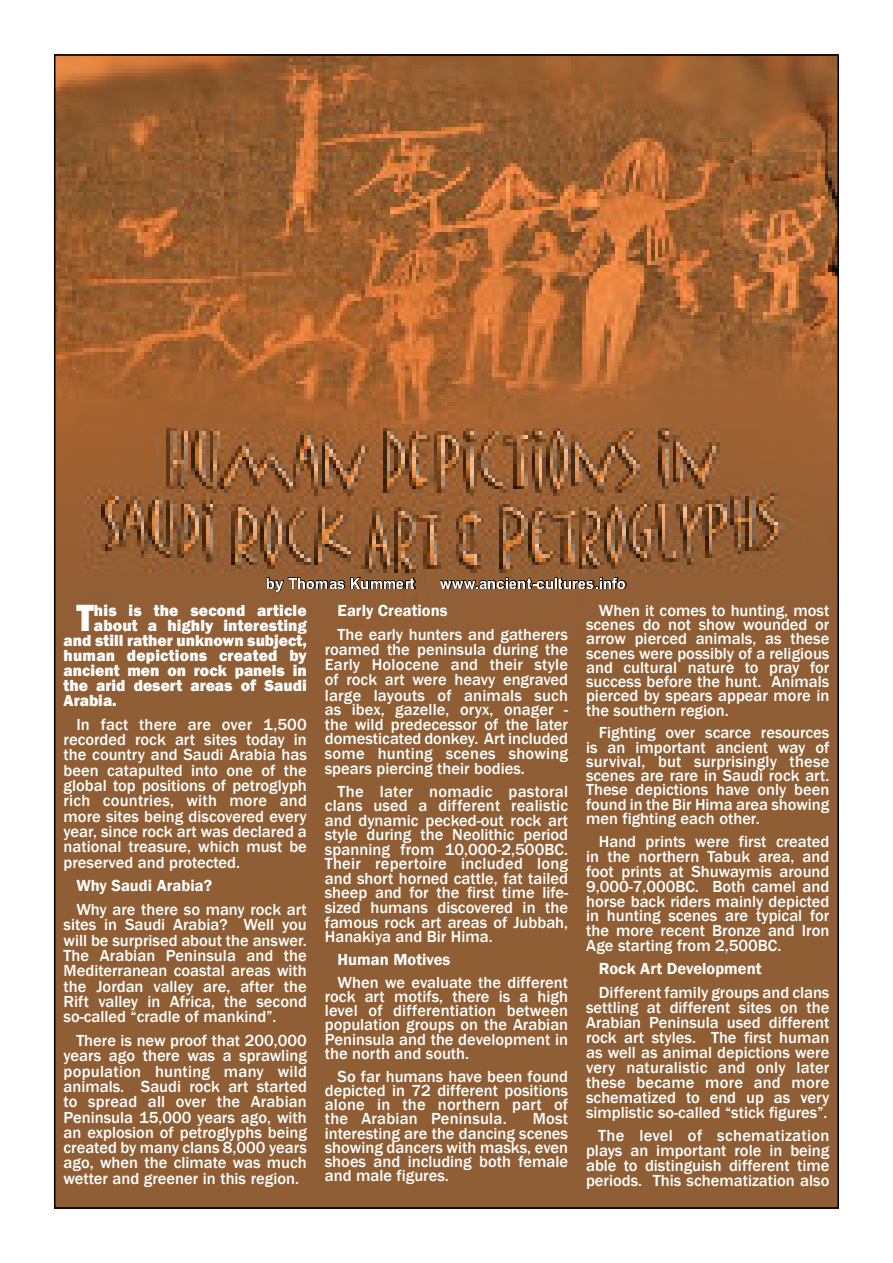
<style>
.page{position:relative;width:893px;height:1263px;background:#fff}
.page>*{position:absolute;margin:0;border:0;box-sizing:border-box;transform-origin:0 0}
.t1{font:800 39px "Franklin Gothic";color:#fff;scale:.96 1}
.t2{font:500 16.5px/15.3px "Franklin Gothic";color:#fff;text-align:justify}
.t3{font:800 16.5px "Franklin Gothic";color:#fff;scale:.96 1}
.t4{font:600 16.5px "Franklin Gothic";color:#fff}
</style>
<div class="page">
<img style="left:57px;top:57px;width:779px;height:1149px">
<svg style="left:267px;top:577px;width:360px;height:15px;background:#664125"></svg>
<h1 class="t1" style="left:76px;top:602px;width:20px">T</h1>
<p class="t3" style="left:94px;top:603px;width:223px">his is the second article</p>
<p class="t3" style="left:94px;top:618px;width:223px">about a highly interesting</p>
<p class="t3" style="left:64px;top:633px;width:255px">and still rather unknown subject,</p>
<p class="t3" style="left:64px;top:648px;width:255px">human depictions created by</p>
<p class="t3" style="left:64px;top:663px;width:255px">ancient men on rock panels in</p>
<p class="t3" style="left:64px;top:678px;width:255px">the arid desert areas of Saudi</p>
<p class="t3" style="left:64px;top:694px;width:57px">Arabia.</p>
<p class="t2" style="left:64px;top:717px;width:245px;text-indent:13px">In fact there are over 1,500 recorded rock art sites today in the country and Saudi Arabia has been catapulted into one of the global top positions of petroglyph rich countries, with more and more sites being discovered every year, since rock art was declared a national treasure, which must be preserved and protected.</p>
<p class="t4" style="left:76px;top:879px;width:137px">Why Saudi Arabia?</p>
<p class="t2" style="left:64px;top:903px;width:245px;text-indent:13px">Why are there so many rock art sites in Saudi Arabia? Well you will be surprised about the answer.<br>The Arabian Peninsula and the Mediterranean coastal areas with the Jordan valley are, after the Rift valley in Africa, the second so-called “cradle of mankind”.</p>
<p class="t2" style="left:64px;top:1034px;width:245px;text-indent:13px">There is new proof that 200,000 years ago there was a sprawling population hunting many wild animals. Saudi rock art started to spread all over the Arabian Peninsula 15,000 years ago, with an explosion of petroglyphs being created by many clans 8,000 years ago, when the climate was much wetter and greener in this region.</p>
<p class="t4" style="left:338px;top:603px;width:112px">Early Creations</p>
<p class="t2" style="left:325px;top:627px;width:245px;line-height:14.9px;text-indent:13px">The early hunters and gatherers roamed the peninsula during the Early Holocene and their style of rock art were heavy engraved large layouts of animals such as ibex, gazelle, oryx, onager - the wild predecessor of the later domesticated donkey. Art included some hunting scenes showing spears piercing their bodies.</p>
<p class="t2" style="left:325px;top:785px;width:245px;line-height:14.5px;text-indent:13px">The later nomadic pastoral clans used a different realistic and dynamic pecked-out rock art style during the Neolithic period spanning from 10,000-2,500BC.<br>Their repertoire included long and short horned cattle, fat tailed sheep and for the first time life&shy;sized humans discovered in the famous rock art areas of Jubbah, Hanakiya and Bir Hima.</p>
<p class="t4" style="left:338px;top:952px;width:114px">Human Motives</p>
<p class="t2" style="left:325px;top:976px;width:245px;line-height:14.2px;text-indent:13px">When we evaluate the different rock art motifs, there is a high level of differentiation between population groups on the Arabian Peninsula and the development in the north and south.</p>
<p class="t2" style="left:325px;top:1070px;width:245px;line-height:14.2px;text-indent:13px">So far humans have been found depicted in 72 different positions alone in the northern part of the Arabian Peninsula.</p>
<p class="t2" style="left:325px;top:1112px;width:245px;line-height:14.2px;text-indent:208px">Most interesting are the dancing scenes showing dancers with masks, even shoes and including both female and male figures.</p>
<p class="t2" style="left:586px;top:604px;width:245px;line-height:14.2px;text-indent:13px">When it comes to hunting, most scenes do not show wounded or arrow pierced animals, as these scenes were possibly of a religious and cultural nature to pray for success before the hunt. Animals pierced by spears appear more in the southern region.</p>
<p class="t2" style="left:586px;top:726px;width:245px;line-height:14.2px;text-indent:13px">Fighting over scarce resources is an important ancient way of survival, but surprisingly these scenes are rare in Saudi rock art.<br>These depictions have only been found in the Bir Hima area showing men fighting each other.</p>
<p class="t2" style="left:586px;top:835px;width:245px;line-height:14.9px;text-indent:13px">Hand prints were first created in the northern Tabuk area, and foot prints at Shuwaymis around 9,000-7,000BC. Both camel and horse back riders mainly depicted in hunting scenes are typical for the more recent Bronze and Iron Age starting from 2,500BC.</p>
<p class="t4" style="left:599px;top:962px;width:164px">Rock Art Development</p>
<p class="t2" style="left:586px;top:986px;width:245px;text-indent:13px">Different family groups and clans settling at different sites on the Arabian Peninsula used different rock art styles. The first human as well as animal depictions were very naturalistic and only later these became more and more schematized to end up as very simplistic so-called “stick figures”.</p>
<p class="t2" style="left:586px;top:1129px;width:245px;line-height:14.9px;text-indent:12px">The level of schematization plays an important role in being able to distinguish different time periods. This schematization also</p>
</div>
